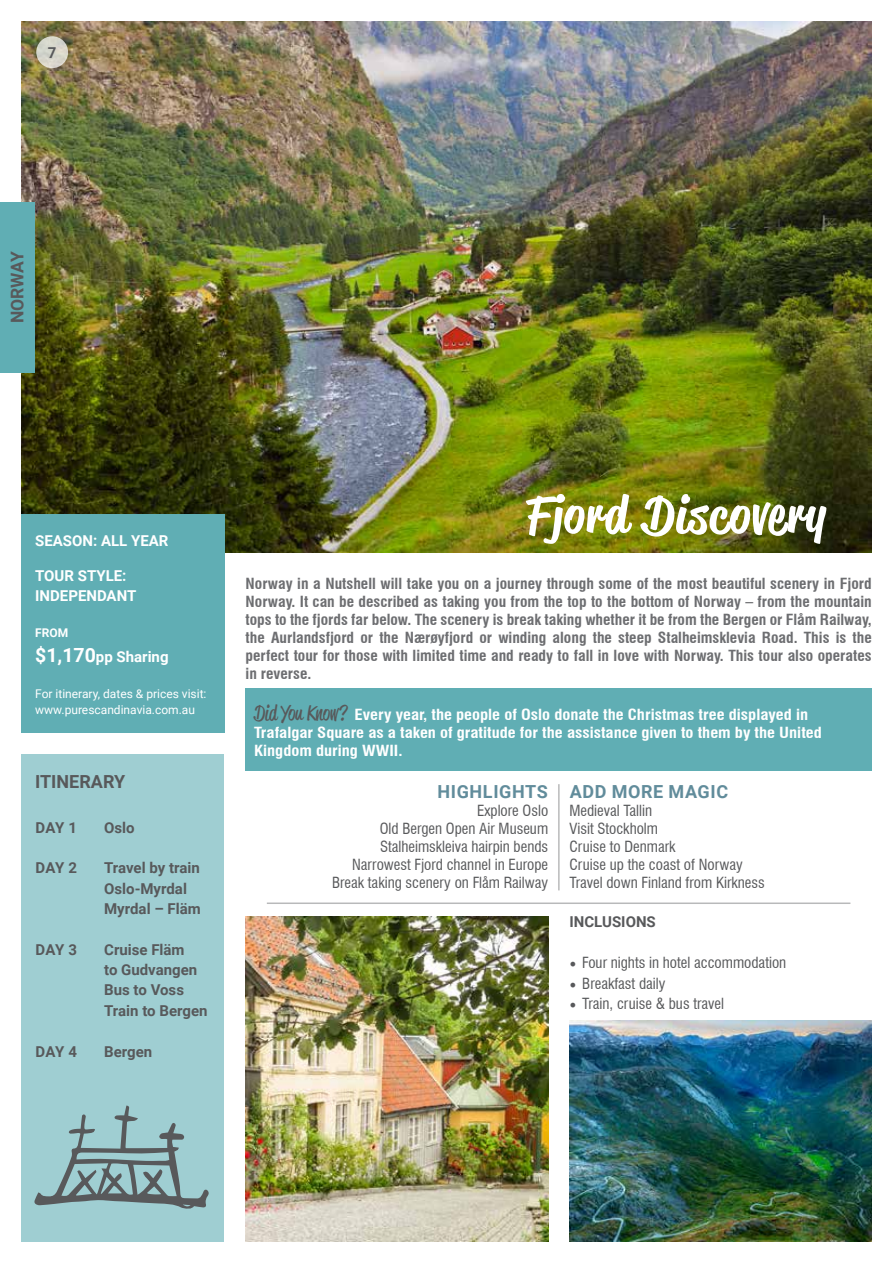
<style>
.page{position:relative;width:893px;height:1263px;background:#fff}
.page>*{position:absolute;margin:0;border:0;box-sizing:border-box;transform-origin:0 0}
.t1{font:500 50.7px "Reklame Script";letter-spacing:.03em;color:#fff}
.t2{font:700 18px "Roboto";letter-spacing:.035em;color:#618c9b}
.t3{font:700 18px "Roboto";color:#58595b}
.t4{font:700 17.55px "Roboto";color:#58595b}
.t5{font:700 condensed 15px/18px "Swiss 721 BT";color:#6d6e71;text-align:justify;scale:1.04 1}
.t6{font:condensed 15px/18px "Swiss 721 BT";color:#58595b;text-align:right}
.t7{font:700 condensed 15px/18px "Swiss 721 BT";color:#fff;scale:1.11 1}
.t8{font:700 15px/20.4px "Roboto";color:#58595b}
.t9{font:700 15px/19.6px "Roboto";color:#fff}
.t10{font:12px/16px "Roboto";color:#fff}
.t11{font:700 12px "Roboto";color:#fff}
.s1{font-size:19.5px}
.s2{font-family:"Reklame Script";font-weight:400;font-stretch:normal;font-size:21px;color:#58595b}
.s3{font-family:"Minion Pro";font-stretch:normal;font-size:18px}
</style>
<div class="page">
<img style="left:21px;top:21px;width:851px;height:532px">
<svg style="left:36px;top:36px;width:32px;height:32px"></svg>
<div style="left:22px;top:754px;width:202px;height:487px;background:#9fced2"></div>
<div style="left:21px;top:514px;width:203px;height:219px;background:#60aeb4"></div>
<div style="left:246px;top:688px;width:626px;height:83px;background:#60aeb4"></div>
<img style="left:246px;top:916px;width:302px;height:325px">
<img style="left:569px;top:1020px;width:303px;height:222px">
<div style="left:0;top:202px;width:35px;height:170px;background:#60aeb4"></div>
<hr style="left:267px;top:902px;width:583px;height:2px;background:#58595b">
<hr style="left:558px;top:784px;width:2px;height:106px;background:#58595b">
<svg style="left:34px;top:1105px;width:175px;height:104px"></svg>
<p class="t8" style="left:48px;top:42px;width:10px">7</p>
<p class="t4" style="left:5px;top:323px;width:73px;rotate:-90deg">NORWAY</p>
<p class="t9" style="left:35px;top:530px;width:135px">SEASON: ALL YEAR</p>
<p class="t9" style="left:35px;top:565px;width:103px">TOUR STYLE:<br>INDEPENDANT</p>
<p class="t11" style="left:35px;top:624px;width:35px">FROM</p>
<p class="t9" style="left:35px;top:646px;width:135px"><span class="s1">$1,170</span>pp Sharing</p>
<p class="t10" style="left:35px;top:685px;width:173px">For itinerary, dates &amp; prices visit: www.purescandinavia.com.au</p>
<p class="t3" style="left:35px;top:769px;width:91px">ITINERARY</p>
<p class="t8" style="left:35px;top:816px;width:43px">DAY 1</p>
<p class="t8" style="left:104px;top:816px;width:32px">Oslo</p>
<p class="t8" style="left:35px;top:857px;width:43px">DAY 2</p>
<p class="t8" style="left:104px;top:857px;width:98px">Travel by train<br>Oslo-Myrdal<br>Myrdal – Fläm</p>
<p class="t8" style="left:35px;top:939px;width:43px">DAY 3</p>
<p class="t8" style="left:104px;top:939px;width:105px">Cruise Fläm<br>to Gudvangen<br>Bus to Voss<br>Train to Bergen</p>
<p class="t8" style="left:35px;top:1040px;width:43px">DAY 4</p>
<p class="t8" style="left:104px;top:1040px;width:50px">Bergen</p>
<h1 class="t1" style="left:526px;top:480px;width:301px">Fjord Discovery</h1>
<p class="t5" style="left:246px;top:575px;width:604px">Norway in a Nutshell will take you on a journey through some of the most beautiful scenery in Fjord Norway. It can be described as taking you from the top to the bottom of Norway – from the mountain tops to the fjords far below. The scenery is break taking whether it be from the Bergen or Flåm Railway, the Aurlandsfjord or the Nærøyfjord or winding along the steep Stalheimsklevia Road. This is the perfect tour for those with limited time and ready to fall in love with Norway. This tour also operates in reverse.</p>
<p class="t7" style="left:254px;top:705px;width:513px"><span class="s2">Did You Know?</span> Every year, the people of Oslo donate the Christmas tree displayed in<br>Trafalgar Square as a taken of gratitude for the assistance given to them by the United<br>Kingdom during WWII.</p>
<p class="t2" style="left:437px;top:779px;width:112px">HIGHLIGHTS</p>
<p class="t6" style="left:332px;top:801px;width:218px">Explore Oslo<br>Old Bergen Open Air Museum<br>Stalheimskleiva hairpin bends<br>Narrowest Fjord channel in Europe<br>Break taking scenery on Flåm Railway</p>
<p class="t2" style="left:570px;top:779px;width:160px">ADD MORE MAGIC</p>
<p class="t6" style="left:569px;top:801px;width:197px;text-align:left">Medieval Tallin<br>Visit Stockholm<br>Cruise to Denmark<br>Cruise up the coast of Norway<br>Travel down Finland from Kirkness</p>
<p class="t8" style="left:569px;top:911px;width:88px">INCLUSIONS</p>
<p class="t6" style="left:569px;top:954px;width:218px"><span class="s3">•</span> Four nights in hotel accommodation</p>
<p class="t6" style="left:569px;top:974px;width:97px"><span class="s3">•</span> Breakfast daily</p>
<p class="t6" style="left:569px;top:995px;width:156px"><span class="s3">•</span> Train, cruise &amp; bus travel</p>
</div>
